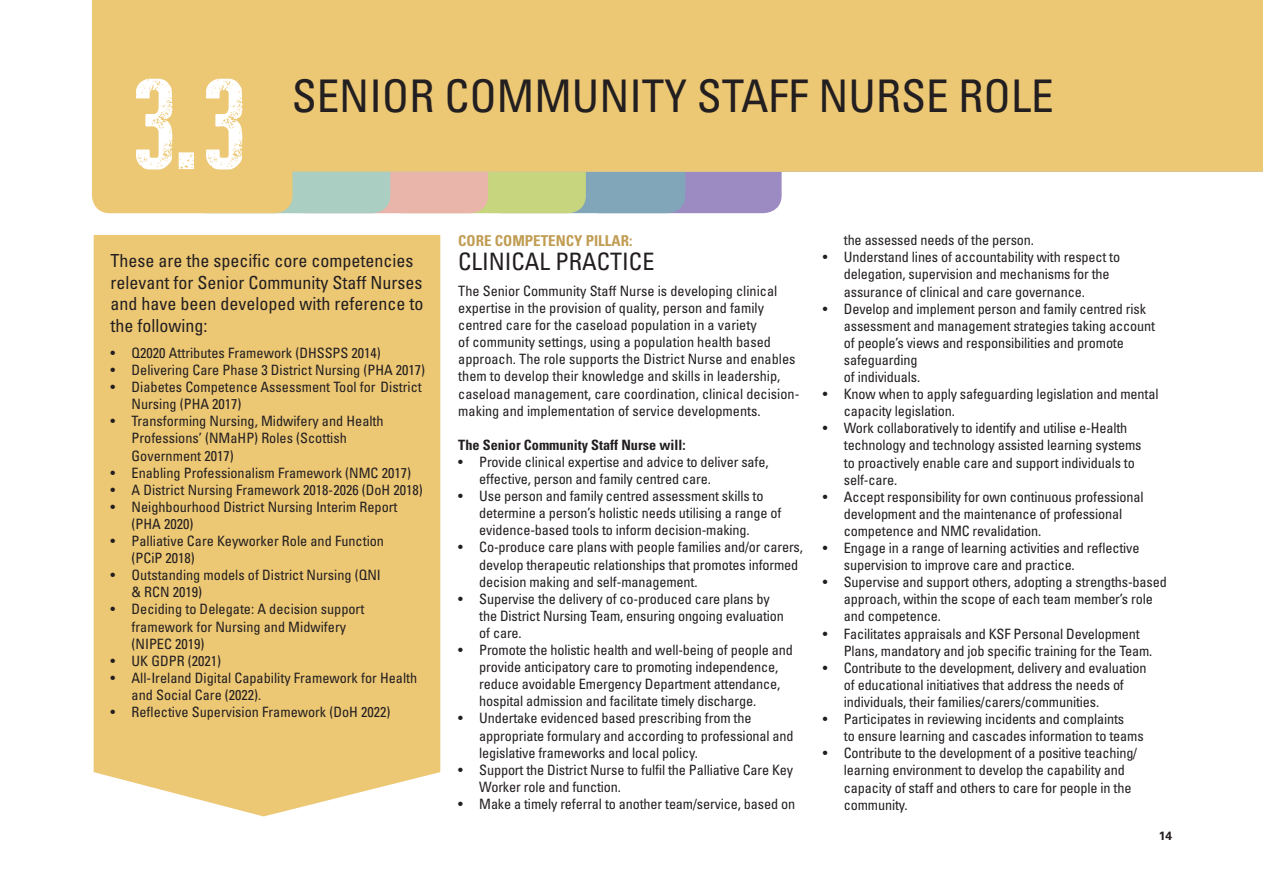
<style>
.page{position:relative;width:1263px;height:893px;background:#fff}
.page>*{position:absolute;margin:0;border:0;box-sizing:border-box;transform-origin:0 0}
.t1{font:127.5px "New Press Eroded";color:#fff}
.t2{font:condensed 45px "Univers";color:#231f20}
.t3{font:condensed 24px "Univers";color:#231f20}
.t4{font:condensed 18px/21.6px "Univers";color:#231f20}
.t5{font:700 condensed 15px "Univers";color:#c19d54}
.t6{font:condensed 14.25px/17.1px "Univers";letter-spacing:-.01em;color:#231f20}
.t7{font:700 condensed 14.25px "Univers";color:#231f20}
.t8{font:700 12px "Univers";color:#231f20}
</style>
<div class="page">
<div style="left:94px;top:235px;width:346px;height:581px;background:#ecc774"></div>
<svg style="left:92px;top:0;width:1171px;height:213px;background:#e8c983"></svg>
<h1 class="t1" style="left:133px;top:59px;width:113px">3.3</h1>
<h2 class="t2" style="left:292px;top:68px;width:763px">SENIOR COMMUNITY STAFF NURSE ROLE</h2>
<p class="t4" style="left:111px;top:250px;width:314px">These are the specific core competencies relevant for Senior Community Staff Nurses and have been developed with reference to the following:</p>
<p class="t6" style="left:111px;top:344px;width:272px">• Q2020 Attributes Framework (DHSSPS 2014)</p>
<p class="t6" style="left:111px;top:361px;width:316px">• Delivering Care Phase 3 District Nursing (PHA 2017)</p>
<p class="t6" style="left:132px;top:378px;width:292px;text-indent:-21px">• Diabetes Competence Assessment Tool for District<br>Nursing (PHA 2017)</p>
<p class="t6" style="left:132px;top:412px;width:254px;text-indent:-21px">• Transforming Nursing, Midwifery and Health<br>Professions’ (NMaHP) Roles (Scottish<br>Government 2017)</p>
<p class="t6" style="left:111px;top:464px;width:302px">• Enabling Professionalism Framework (NMC 2017)</p>
<p class="t6" style="left:111px;top:481px;width:314px">• A District Nursing Framework 2018-2026 (DoH 2018)</p>
<p class="t6" style="left:132px;top:498px;width:267px;text-indent:-21px">• Neighbourhood District Nursing Interim Report (PHA 2020)</p>
<p class="t6" style="left:132px;top:532px;width:254px;text-indent:-21px">• Palliative Care Keyworker Role and Function (PCiP 2018)</p>
<p class="t6" style="left:132px;top:566px;width:251px;text-indent:-21px">• Outstanding models of District Nursing (QNI &amp; RCN 2019)</p>
<p class="t6" style="left:132px;top:601px;width:234px;text-indent:-21px">• Deciding to Delegate: A decision support framework for Nursing and Midwifery (NIPEC 2019)</p>
<p class="t6" style="left:111px;top:652px;width:112px">• UK GDPR (2021)</p>
<p class="t6" style="left:132px;top:669px;width:287px;text-indent:-21px">• All-Ireland Digital Capability Framework for Health and Social Care (2022).</p>
<p class="t6" style="left:111px;top:703px;width:281px">• Reflective Supervision Framework (DoH 2022)</p>
<p class="t5" style="left:458px;top:231px;width:176px">CORE COMPETENCY PILLAR:</p>
<h3 class="t3" style="left:458px;top:246px;width:198px">CLINICAL PRACTICE</h3>
<p class="t6" style="left:458px;top:282px;width:343px">The Senior Community Staff Nurse is developing clinical expertise in the provision of quality, person and family centred care for the caseload population in a variety<br>of community settings, using a population health based approach. The role supports the District Nurse and enables them to develop their knowledge and skills in leadership, caseload management, care coordination, clinical decision&shy;making and implementation of service developments.</p>
<p class="t7" style="left:458px;top:436px;width:229px">The Senior Community Staff Nurse will:</p>
<p class="t6" style="left:479px;top:453px;width:291px;text-indent:-21px">• Provide clinical expertise and advice to deliver safe, effective, person and family centred care.</p>
<p class="t6" style="left:479px;top:487px;width:304px;text-indent:-21px">• Use person and family centred assessment skills to determine a person’s holistic needs utilising a range of evidence-based tools to inform decision-making.</p>
<p class="t6" style="left:479px;top:539px;width:325px;text-indent:-21px">• Co-produce care plans with people families and/or carers, develop therapeutic relationships that promotes informed decision making and self-management.</p>
<p class="t6" style="left:479px;top:590px;width:306px;text-indent:-21px">• Supervise the delivery of co-produced care plans by the District Nursing Team, ensuring ongoing evaluation of care.</p>
<p class="t6" style="left:479px;top:641px;width:315px;text-indent:-21px">• Promote the holistic health and well-being of people and provide anticipatory care to promoting independence, reduce avoidable Emergency Department attendance, hospital admission and facilitate timely discharge.</p>
<p class="t6" style="left:479px;top:710px;width:316px;text-indent:-21px">• Undertake evidenced based prescribing from the appropriate formulary and according to professional and legislative frameworks and local policy.</p>
<p class="t6" style="left:479px;top:761px;width:315px;text-indent:-21px">• Support the District Nurse to fulfil the Palliative Care Key<br>Worker role and function.</p>
<p class="t6" style="left:458px;top:795px;width:338px">• Make a timely referral to another team/service, based on</p>
<p class="t6" style="left:844px;top:231px;width:192px">the assessed needs of the person.</p>
<p class="t6" style="left:844px;top:249px;width:278px;text-indent:-21px">• Understand lines of accountability with respect to delegation, supervision and mechanisms for the assurance of clinical and care governance.</p>
<p class="t6" style="left:844px;top:300px;width:313px;text-indent:-21px">• Develop and implement person and family centred risk assessment and management strategies taking account of people’s views and responsibilities and promote safeguarding<br>of individuals.</p>
<p class="t6" style="left:844px;top:385px;width:316px;text-indent:-21px">• Know when to apply safeguarding legislation and mental capacity legislation.</p>
<p class="t6" style="left:844px;top:420px;width:299px;text-indent:-21px">• Work collaboratively to identify and utilise e-Health technology and technology assisted learning systems to proactively enable care and support individuals to self-care.</p>
<p class="t6" style="left:844px;top:488px;width:301px;text-indent:-21px">• Accept responsibility for own continuous professional development and the maintenance of professional competence and NMC revalidation.</p>
<p class="t6" style="left:844px;top:539px;width:297px;text-indent:-21px">• Engage in a range of learning activities and reflective supervision to improve care and practice.</p>
<p class="t6" style="left:844px;top:573px;width:325px;text-indent:-21px">• Supervise and support others, adopting a strengths-based approach, within the scope of each team member’s role and competence.</p>
<p class="t6" style="left:844px;top:625px;width:310px;text-indent:-21px">• Facilitates appraisals and KSF Personal Development<br>Plans, mandatory and job specific training for the Team.</p>
<p class="t6" style="left:844px;top:659px;width:304px;text-indent:-21px">• Contribute to the development, delivery and evaluation of educational initiatives that address the needs of individuals, their families/carers/communities.</p>
<p class="t6" style="left:844px;top:710px;width:301px;text-indent:-21px">• Participates in reviewing incidents and complaints<br>to ensure learning and cascades information to teams</p>
<p class="t6" style="left:844px;top:744px;width:295px;text-indent:-21px">• Contribute to the development of a positive teaching/ learning environment to develop the capability and capacity of staff and others to care for people in the community.</p>
<p class="t8" style="left:1159px;top:829px;width:15px">14</p>
</div>
